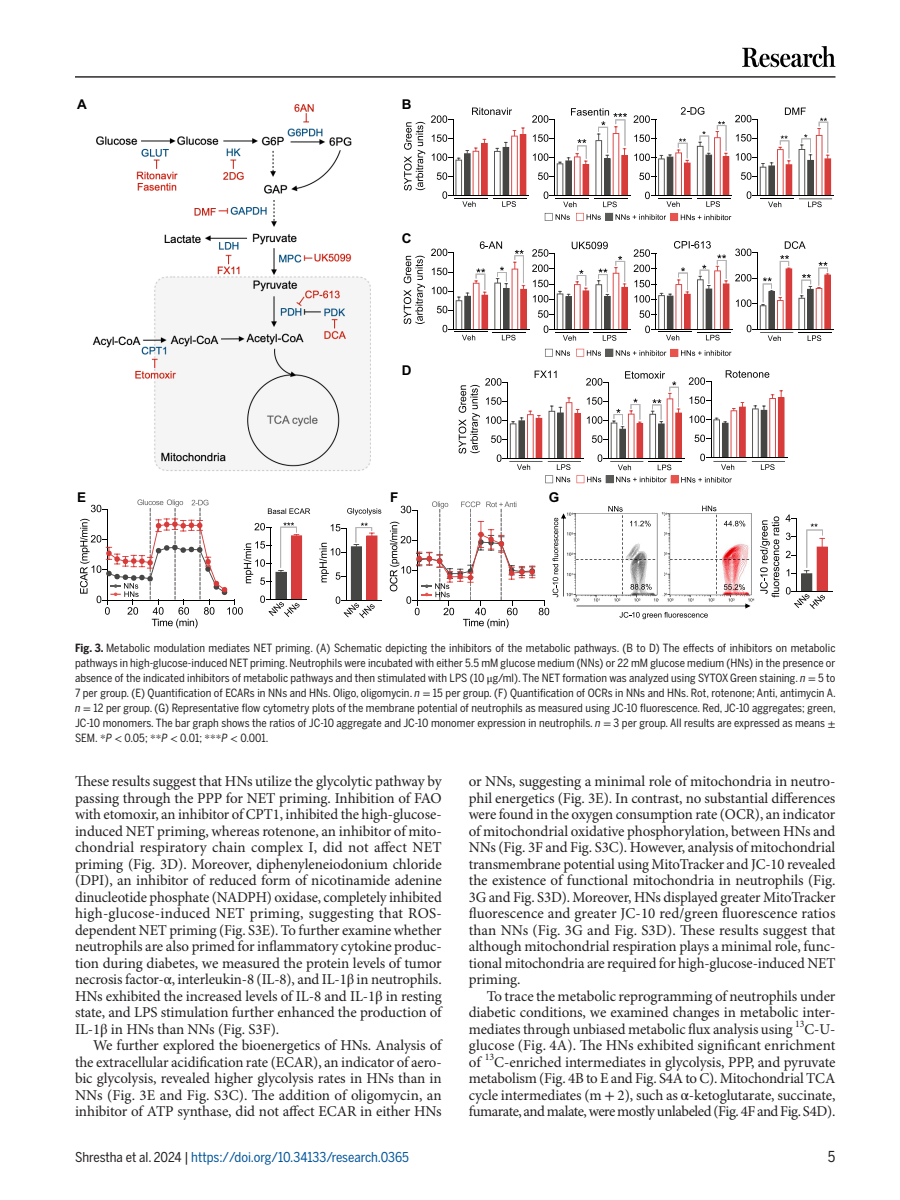
<style>
.page{position:relative;width:900px;height:1200px;background:#fff}
.page>*{position:absolute;margin:0;border:0;box-sizing:border-box;transform-origin:0 0}
.t1{font:15px/16.5px "Minion Pro";letter-spacing:-.005em;color:#231f20;text-align:justify}
.t2{font:15px "Benton Sans Cond";color:#231f20}
.t3{font:13.5px "Benton Sans Cond";color:#00549b}
.t4{font:700 13.5px "Arial";color:#000}
.t5{font:11.25px/15px "Benton Sans Cond";letter-spacing:.005em;color:#231f20;text-align:justify}
.t6{font:10.05px "Minion Pro";color:#231f20}
.s1{font-weight:700}
.s2{font-family:"STIX"}
.s3{font-family:"Benton Sans Condensed";font-style:italic}
.s4{color:#231f20}
</style>
<div class="page">
<hr style="left:75px;top:76px;width:761px;height:2px;background:#231f20">
<svg style="left:742px;top:46px;width:93px;height:21px"></svg>
<img style="left:92px;top:104px;width:279px;height:367px">
<hr style="left:453px;top:195px;width:76px;height:1px;background:#000">
<hr style="left:453px;top:120px;width:1px;height:76px;background:#000">
<svg style="left:431px;top:115px;width:23px;height:8px"></svg>
<svg style="left:404px;top:122px;width:21px;height:69px"></svg>
<svg style="left:432px;top:134px;width:56px;height:73px"></svg>
<svg style="left:494px;top:128px;width:32px;height:79px"></svg>
<hr style="left:455px;top:198px;width:33px;height:1px;background:#000">
<hr style="left:493px;top:198px;width:33px;height:1px;background:#000">
<svg style="left:545px;top:213px;width:25px;height:8px"></svg>
<svg style="left:576px;top:213px;width:155px;height:8px"></svg>
<svg style="left:472px;top:108px;width:40px;height:7px"></svg>
<hr style="left:554px;top:195px;width:77px;height:1px;background:#000">
<hr style="left:656px;top:196px;width:76px;height:1px;background:#000">
<hr style="left:655px;top:120px;width:1px;height:76px;background:#000">
<svg style="left:634px;top:115px;width:22px;height:8px"></svg>
<hr style="left:757px;top:195px;width:77px;height:1px;background:#000">
<svg style="left:681px;top:107px;width:23px;height:8px"></svg>
<svg style="left:532px;top:108px;width:96px;height:99px"></svg>
<hr style="left:556px;top:198px;width:33px;height:1px;background:#000">
<hr style="left:594px;top:199px;width:33px;height:1px;background:#000">
<svg style="left:634px;top:134px;width:57px;height:73px"></svg>
<svg style="left:697px;top:121px;width:32px;height:86px"></svg>
<hr style="left:659px;top:198px;width:33px;height:1px;background:#000">
<hr style="left:697px;top:198px;width:33px;height:1px;background:#000">
<svg style="left:735px;top:108px;width:96px;height:99px"></svg>
<hr style="left:761px;top:198px;width:33px;height:1px;background:#000">
<hr style="left:799px;top:199px;width:33px;height:1px;background:#000">
<svg style="left:404px;top:256px;width:21px;height:68px"></svg>
<svg style="left:674px;top:241px;width:37px;height:8px"></svg>
<hr style="left:658px;top:332px;width:34px;height:1px;background:#000">
<hr style="left:697px;top:332px;width:33px;height:1px;background:#000">
<hr style="left:799px;top:332px;width:33px;height:1px;background:#000">
<hr style="left:554px;top:329px;width:77px;height:1px;background:#000">
<svg style="left:431px;top:241px;width:197px;height:100px"></svg>
<hr style="left:656px;top:329px;width:76px;height:1px;background:#000">
<hr style="left:656px;top:254px;width:1px;height:76px;background:#000">
<svg style="left:634px;top:249px;width:22px;height:8px"></svg>
<svg style="left:634px;top:265px;width:57px;height:75px"></svg>
<svg style="left:697px;top:255px;width:32px;height:85px"></svg>
<hr style="left:757px;top:329px;width:77px;height:1px;background:#000">
<svg style="left:735px;top:241px;width:96px;height:100px"></svg>
<hr style="left:711px;top:458px;width:76px;height:1px;background:#000">
<svg style="left:347px;top:508px;width:34px;height:7px"></svg>
<img style="left:663px;top:512px;width:92px;height:90px">
<svg style="left:576px;top:603px;width:175px;height:16px"></svg>
<img style="left:566px;top:512px;width:93px;height:92px">
<svg style="left:576px;top:506px;width:79px;height:88px"></svg>
<svg style="left:670px;top:506px;width:79px;height:88px"></svg>
<svg style="left:760px;top:516px;width:19px;height:81px"></svg>
<svg style="left:545px;top:349px;width:25px;height:8px"></svg>
<svg style="left:576px;top:349px;width:156px;height:8px"></svg>
<svg style="left:459px;top:370px;width:326px;height:113px"></svg>
<hr style="left:346px;top:600px;width:36px;height:1px;background:#000">
<svg style="left:390px;top:501px;width:176px;height:127px"></svg>
<hr style="left:797px;top:591px;width:36px;height:1px;background:#000">
<svg style="left:786px;top:514px;width:42px;height:95px"></svg>
<svg style="left:80px;top:499px;width:230px;height:129px"></svg>
<svg style="left:319px;top:523px;width:58px;height:95px"></svg>
<p class="t4" style="left:77px;top:96px;width:11px">A</p>
<p class="t4" style="left:402px;top:96px;width:11px">B</p>
<p class="t4" style="left:402px;top:231px;width:11px">C</p>
<p class="t4" style="left:402px;top:362px;width:11px">D</p>
<p class="t4" style="left:77px;top:490px;width:11px">E</p>
<p class="t4" style="left:390px;top:490px;width:10px">F</p>
<p class="t4" style="left:549px;top:490px;width:12px">G</p>
<p class="t5" style="left:75px;top:640px;width:762px"><span class="s1">Fig. 3.</span> Metabolic modulation mediates NET priming. (A) Schematic depicting the inhibitors of the metabolic pathways. (B to D) The effects of inhibitors on metabolic pathways in high-glucose-induced NET priming. Neutrophils were incubated with either 5.5 mM glucose medium (NNs) or 22 mM glucose medium (HNs) in the presence or absence of the indicated inhibitors of metabolic pathways and then stimulated with LPS (10 <span class="s2">μ</span>g/ml). The NET formation was analyzed using SYTOX Green staining. <span class="s3">n</span> <span class="s2">=</span> 5 to 7 per group. (E) Quantification of ECARs in NNs and HNs. Oligo, oligomycin. <span class="s3">n</span> <span class="s2">=</span> 15 per group. (F) Quantification of OCRs in NNs and HNs. Rot, rotenone; Anti, antimycin A. <span class="s3">n</span> <span class="s2">=</span> 12 per group. (G) Representative flow cytometry plots of the membrane potential of neutrophils as measured using JC-10 fluorescence. Red, JC-10 aggregates; green, JC-10 monomers. The bar graph shows the ratios of JC-10 aggregate and JC-10 monomer expression in neutrophils. <span class="s3">n</span> <span class="s2">=</span> 3 per group. All results are expressed as means <span class="s2">± </span>SEM. <span class="s2">*</span><span class="s3">P</span> <span class="s2">&lt;</span> 0.05; <span class="s2">**</span><span class="s3">P</span> <span class="s2">&lt;</span> 0.01; <span class="s2">***</span><span class="s3">P</span> <span class="s2">&lt;</span> 0.001.</p>
<p class="t1" style="left:75px;top:774px;width:368px">These results suggest that HNs utilize the glycolytic pathway by passing through the PPP for NET priming. Inhibition of FAO with etomoxir, an inhibitor of CPT1, inhibited the high-glucose&shy;induced NET priming, whereas rotenone, an inhibitor of mito&shy;chondrial respiratory chain complex I, did not affect NET priming (Fig. 3D). Moreover, diphenyleneiodonium chloride (DPI), an inhibitor of reduced form of nicotinamide adenine dinucleotide phosphate (NADPH) oxidase, completely inhibited high-glucose-induced NET priming, suggesting that ROS&shy;dependent NET priming (Fig. S3E). To further examine whether neutrophils are also primed for inflammatory cytokine produc&shy;tion during diabetes, we measured the protein levels of tumor necrosis factor-<span class="s2">α</span>, interleukin-8 (IL-8), and IL-1<span class="s2">β</span> in neutrophils.<br>HNs exhibited the increased levels of IL-8 and IL-1<span class="s2">β</span> in resting state, and LPS stimulation further enhanced the production of IL-1<span class="s2">β</span> in HNs than NNs (Fig. S3F).</p>
<p class="t1" style="left:75px;top:1038px;width:368px;text-indent:18px">We further explored the bioenergetics of HNs. Analysis of the extracellular acidification rate (ECAR), an indicator of aero&shy;bic glycolysis, revealed higher glycolysis rates in HNs than in NNs (Fig. 3E and Fig. S3C). The addition of oligomycin, an inhibitor of ATP synthase, did not affect ECAR in either HNs</p>
<p class="t1" style="left:469px;top:774px;width:368px">or NNs, suggesting a minimal role of mitochondria in neutro&shy;phil energetics (Fig. 3E). In contrast, no substantial differences were found in the oxygen consumption rate (OCR), an indicator of mitochondrial oxidative phosphorylation, between HNs and NNs (Fig. 3F and Fig. S3C). However, analysis of mitochondrial transmembrane potential using MitoTracker and JC-10 revealed the existence of functional mitochondria in neutrophils (Fig.<br>3G and Fig. S3D). Moreover, HNs displayed greater MitoTracker fluorescence and greater JC-10 red/green fluorescence ratios than NNs (Fig. 3G and Fig. S3D). These results suggest that although mitochondrial respiration plays a minimal role, func&shy;tional mitochondria are required for high-glucose-induced NET priming.</p>
<p class="t1" style="left:469px;top:988px;width:368px;text-indent:18px">To trace the metabolic reprogramming of neutrophils under diabetic conditions, we examined changes in metabolic inter&shy;mediates through unbiased metabolic flux analysis using</p>
<p class="t6" style="left:795px;top:1018px;width:11px">13</p>
<p class="t1" style="left:469px;top:1021px;width:368px;text-indent:336px">C-U&shy;glucose (Fig. 4A). The HNs exhibited significant enrichment of</p>
<p class="t6" style="left:485px;top:1051px;width:11px">13</p>
<p class="t1" style="left:469px;top:1054px;width:368px;text-indent:26px">C-enriched intermediates in glycolysis, PPP, and pyruvate metabolism (Fig. 4B to E and Fig. S4A to C). Mitochondrial TCA cycle intermediates (m <span class="s2">+</span> 2), such as <span class="s2">α</span>-ketoglutarate, succinate, fumarate, and malate, were mostly unlabeled (Fig. 4F and Fig. S4D).</p>
<p class="t3" style="left:75px;top:1149px;width:335px"><span class="s4">Shrestha et al. 2024 |</span> https://doi.org/10.34133/research.0365</p>
<p class="t2" style="left:828px;top:1147px;width:9px">5</p>
</div>
